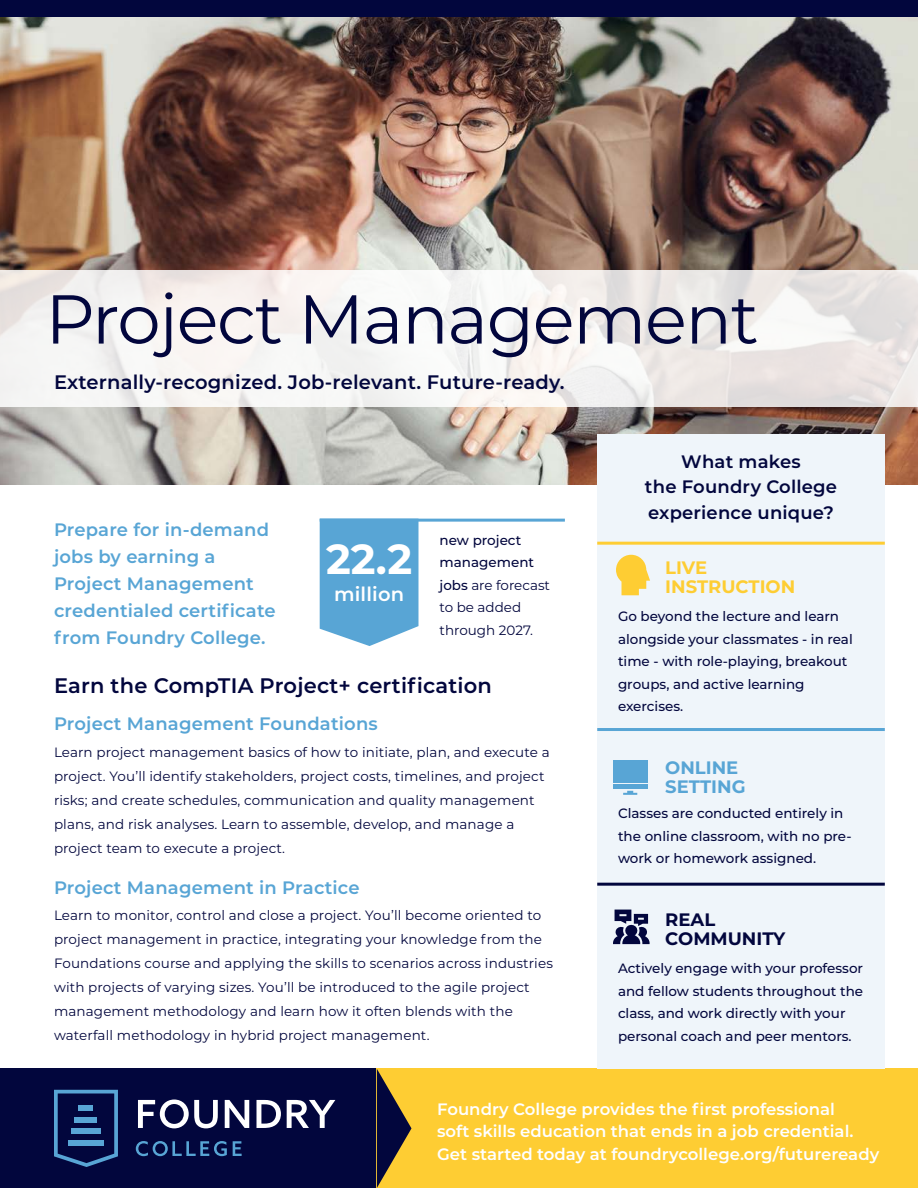
<style>
.page{position:relative;width:918px;height:1188px;background:#fff}
.page>*{position:absolute;margin:0;border:0;box-sizing:border-box;transform-origin:0 0}
.t1{font:69px "Montserrat";letter-spacing:-.02em;color:#02063d}
.t2{font:700 42px "Montserrat";color:#fff}
.t3{font:600 21px "Montserrat";letter-spacing:.01em;color:#02063d}
.t4{font:600 19.5px "Montserrat";letter-spacing:.01em;color:#02063d}
.t5{font:600 19.5px "Montserrat";letter-spacing:.01em;color:#fff}
.t6{font:600 18px/27px "Montserrat";letter-spacing:.01em;color:#58a5d5}
.t7{font:600 18px/25.5px "Montserrat";letter-spacing:.01em;color:#02063d;text-align:center}
.t8{font:700 18px/19.5px "Montserrat";color:#fecd33}
.t9{font:700 18px/19.5px "Montserrat";color:#58a5d5}
.t10{font:700 18px/19.5px "Montserrat";color:#02063d}
.t11{font:600 16.5px/22.5px "Montserrat";color:#fff}
.t12{font:13.5px/24px "Montserrat";letter-spacing:.01em;color:#02063d}
.t13{font:500 13.5px/22.5px "Montserrat";color:#02063d}
.s1{font-weight:500}
</style>
<div class="page">
<div style="left:0;top:1069px;width:918px;height:119px;background:#02063d"></div>
<div style="left:377px;top:1069px;width:541px;height:119px;background:#fecd33"></div>
<svg style="left:377px;top:1069px;width:35px;height:119px"></svg>
<img style="left:0;top:16px;width:918px;height:468px">
<svg style="left:0;top:270px;width:918px;height:136px;fill:#f4f2f1"></svg>
<div style="left:0;top:0;width:918px;height:16px;background:#02063d"></div>
<svg style="left:54px;top:1090px;width:64px;height:77px"></svg>
<div style="left:75px;top:1117px;width:22px;height:6px;background:#58a5d5"></div>
<div style="left:79px;top:1106px;width:14px;height:5px;background:#58a5d5"></div>
<div style="left:71px;top:1128px;width:30px;height:6px;background:#58a5d5"></div>
<div style="left:68px;top:1140px;width:36px;height:5px;background:#58a5d5"></div>
<svg style="left:138px;top:1100px;width:80px;height:28px"></svg>
<svg style="left:225px;top:1100px;width:24px;height:28px"></svg>
<svg style="left:257px;top:1100px;width:24px;height:28px"></svg>
<svg style="left:287px;top:1100px;width:48px;height:28px"></svg>
<svg style="left:136px;top:1141px;width:91px;height:15px"></svg>
<svg style="left:233px;top:1141px;width:9px;height:15px"></svg>
<svg style="left:320px;top:522px;width:98px;height:124px;background:#64abd8"></svg>
<hr style="left:320px;top:519px;width:245px;height:3px;background:#58a5d5">
<div style="left:597px;top:434px;width:288px;height:635px;background:#eff5fa"></div>
<hr style="left:597px;top:728px;width:288px;height:3px;background:#58a5d5">
<hr style="left:597px;top:883px;width:288px;height:3px;background:#02063d">
<hr style="left:597px;top:542px;width:288px;height:3px;background:#fecd33">
<svg style="left:616px;top:555px;width:34px;height:40px"></svg>
<hr style="left:613px;top:785px;width:34px;height:4px;background:#58a5d5">
<div style="left:613px;top:760px;width:34px;height:23px;background:#58a5d5"></div>
<svg style="left:623px;top:791px;width:14px;height:4px"></svg>
<svg style="left:613px;top:910px;width:37px;height:34px"></svg>
<p class="t1" style="left:45px;top:272px;width:715px">Project Management</p>
<p class="t4" style="left:54px;top:368px;width:512px">Externally-recognized. Job-relevant. Future-ready.</p>
<p class="t6" style="left:54px;top:515px;width:223px">Prepare for in-demand jobs by earning a<br>Project Management credentialed certificate from Foundry College.</p>
<p class="t2" style="left:326px;top:528px;width:88px">22.2</p>
<p class="t5" style="left:334px;top:580px;width:72px">million</p>
<p class="t12" style="left:440px;top:528px;width:112px;line-height:22.5px"><span class="s1">new project management jobs</span> are forecast to be added through 2027.</p>
<p class="t3" style="left:54px;top:670px;width:439px">Earn the CompTIA Project+ certification</p>
<p class="t6" style="left:54px;top:710px;width:325px">Project Management Foundations</p>
<p class="t12" style="left:54px;top:740px;width:497px">Learn project management basics of how to initiate, plan, and execute a project. You’ll identify stakeholders, project costs, timelines, and project risks; and create schedules, communication and quality management plans, and risk analyses. Learn to assemble, develop, and manage a project team to execute a project.</p>
<p class="t6" style="left:54px;top:873px;width:307px">Project Management in Practice</p>
<p class="t12" style="left:54px;top:903px;width:500px">Learn to monitor, control and close a project. You’ll become oriented to project management in practice, integrating your knowledge from the Foundations course and applying the skills to scenarios across industries with projects of varying sizes. You’ll be introduced to the agile project management methodology and learn how it often blends with the waterfall methodology in hybrid project management.</p>
<p class="t7" style="left:645px;top:448px;width:194px">What makes<br>the Foundry College experience unique?</p>
<p class="t8" style="left:665px;top:557px;width:132px">LIVE<br>INSTRUCTION</p>
<p class="t13" style="left:618px;top:605px;width:236px">Go beyond the lecture and learn alongside your classmates - in real time - with role-playing, breakout groups, and active learning exercises.</p>
<p class="t9" style="left:665px;top:757px;width:82px">ONLINE<br>SETTING</p>
<p class="t13" style="left:618px;top:802px;width:235px">Classes are conducted entirely in the online classroom, with no pre&shy;work or homework assigned.</p>
<p class="t10" style="left:665px;top:909px;width:122px">REAL<br>COMMUNITY</p>
<p class="t13" style="left:618px;top:956px;width:247px">Actively engage with your professor and fellow students throughout the class, and work directly with your personal coach and peer mentors.</p>
<p class="t11" style="left:437px;top:1097px;width:444px">Foundry College provides the first professional<br>soft skills education that ends in a job credential.<br>Get started today at foundrycollege.org/futureready</p>
</div>
